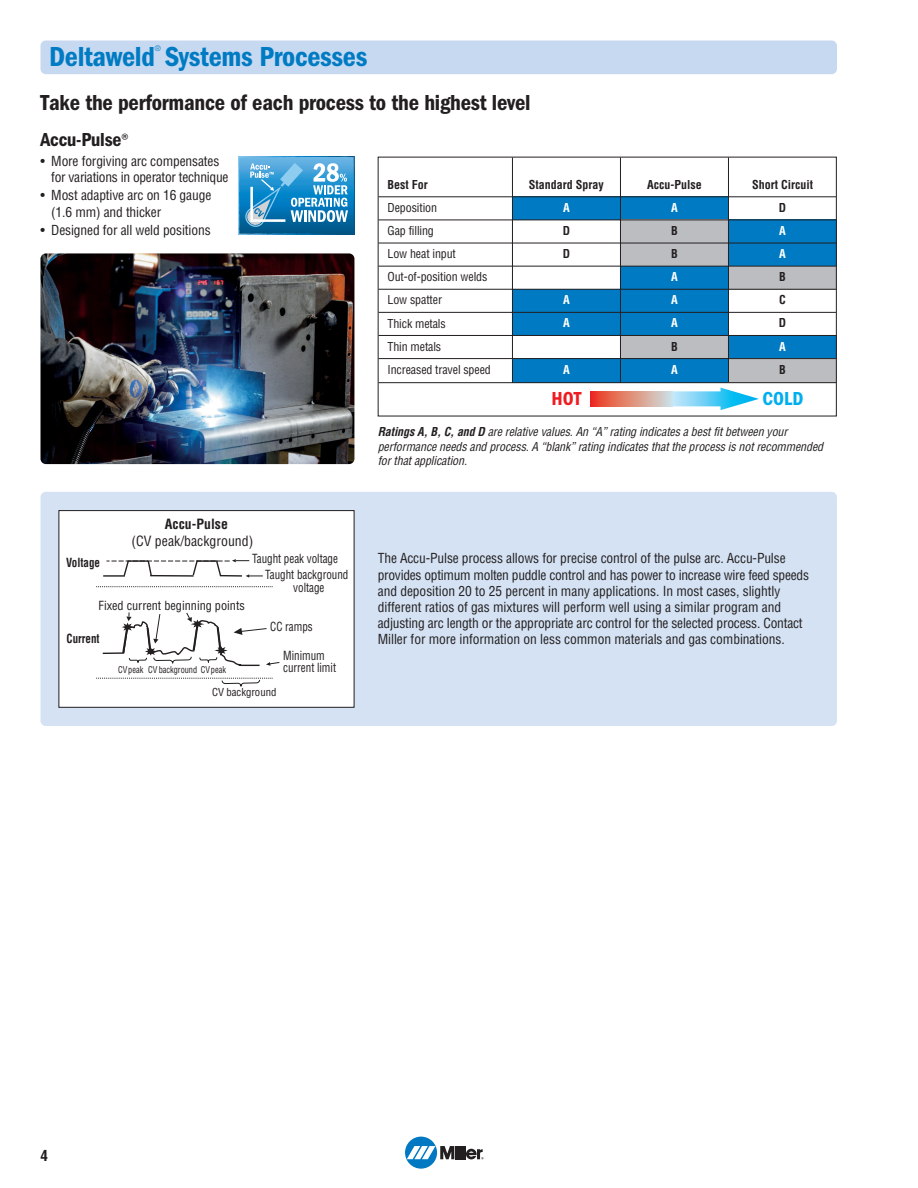
<style>
.page{position:relative;width:918px;height:1188px;background:#fff}
.page>*{position:absolute;margin:0;border:0;box-sizing:border-box;transform-origin:0 0}
.t1{font:28.5px "ITC Franklin Gothic Std Dm Cd";letter-spacing:-.01em;color:#007bc3}
.t2{font:22.5px "ITC Franklin Gothic Std Dm Cd";letter-spacing:-.01em;color:#231f20}
.t3{font:19.5px "ITC Franklin Gothic Std Dm Cd";letter-spacing:-.01em;color:#231f20}
.t4{font:19.5px "ITC Franklin Gothic Std Dm Cd";color:#00aeef}
.t5{font:19.5px "ITC Franklin Gothic Std Dm Cd";color:#ee1d23}
.t6{font:700 condensed 15px "Helvetica";color:#231f20}
.t7{font:condensed 13.8px "Helvetica";color:#231f20}
.t8{font:700 condensed 13.8px "Helvetica";color:#231f20}
.t9{font:condensed 13.5px/16.2px "Helvetica";letter-spacing:-.01em;color:#231f20}
.t10{font:condensed 12.3px/15.8px "Helvetica";color:#231f20;scale:.9 1}
.t11{font:condensed 12.3px "Helvetica";color:#231f20}
.t12{font:700 condensed 12.3px "Helvetica";color:#231f20;scale:.9 1}
.t13{font:italic condensed 12px/14.4px "Helvetica";color:#231f20}
.t14{font:condensed 12px/23.1px "Helvetica";letter-spacing:-.01em;color:#231f20}
.t15{font:700 condensed 12px/23.1px "Helvetica";color:#231f20}
.t16{font:700 condensed 12px/23.1px "Helvetica";color:#fff}
.t17{font:condensed 10.8px "Helvetica";color:#231f20}
.t18{font:condensed 9.15px "Helvetica";color:#231f20;scale:.9 1}
.t19{font:condensed 7.5px "Helvetica";color:#007bc3}
.s1{font-family:"ITC Franklin Gothic Std";font-size:15px}
.s2{font-weight:700}
</style>
<div class="page">
<div style="left:40px;top:492px;width:797px;height:234px;background:#d4e2f3;border-radius:5px"></div>
<div style="left:512px;top:197px;width:216px;height:23px;background:#007bc3"></div>
<div style="left:620px;top:220px;width:108px;height:23px;background:#bcbdc0"></div>
<div style="left:729px;top:220px;width:108px;height:23px;background:#007bc3"></div>
<div style="left:620px;top:243px;width:108px;height:23px;background:#bcbdc0"></div>
<div style="left:729px;top:243px;width:108px;height:23px;background:#007bc3"></div>
<div style="left:620px;top:266px;width:108px;height:23px;background:#007bc3"></div>
<div style="left:729px;top:266px;width:108px;height:23px;background:#bcbdc0"></div>
<div style="left:512px;top:289px;width:216px;height:23px;background:#007bc3"></div>
<div style="left:512px;top:312px;width:216px;height:23px;background:#007bc3"></div>
<div style="left:620px;top:335px;width:108px;height:24px;background:#bcbdc0"></div>
<div style="left:729px;top:335px;width:108px;height:24px;background:#007bc3"></div>
<div style="left:512px;top:359px;width:216px;height:24px;background:#007bc3"></div>
<div style="left:729px;top:359px;width:108px;height:24px;background:#bcbdc0"></div>
<div style="left:405px;top:1137px;width:32px;height:32px;background:#0079c2;border-radius:50%"></div>
<svg style="left:407px;top:1146px;width:76px;height:13px"></svg>
<div style="left:40px;top:40px;width:797px;height:34px;background:#c6d9f0;border-radius:5px"></div>
<img style="left:40px;top:253px;width:314px;height:211px;border-radius:5px">
<div style="left:59px;top:511px;width:295px;height:196px;background:#fff"></div>
<hr style="left:103px;top:652px;width:21px;height:2px;background:#231f20">
<hr style="left:103px;top:575px;width:22px;height:2px;background:#231f20">
<svg style="left:96px;top:586px;width:177px;height:1px"></svg>
<svg style="left:106px;top:559px;width:157px;height:19px"></svg>
<svg style="left:121px;top:612px;width:159px;height:54px"></svg>
<svg style="left:96px;top:678px;width:177px;height:9px"></svg>
<div style="left:59px;top:510px;width:295px;height:198px;border:1px solid #231f20"></div>
<hr style="left:512px;top:157px;width:1px;height:225px;background:#231f20">
<hr style="left:728px;top:157px;width:1px;height:225px;background:#231f20">
<hr style="left:620px;top:157px;width:1px;height:225px;background:#231f20">
<hr style="left:379px;top:220px;width:457px;height:1px;background:#231f20">
<hr style="left:379px;top:243px;width:457px;height:1px;background:#231f20">
<hr style="left:379px;top:266px;width:457px;height:1px;background:#231f20">
<hr style="left:379px;top:289px;width:457px;height:1px;background:#231f20">
<hr style="left:379px;top:312px;width:457px;height:1px;background:#231f20">
<hr style="left:379px;top:335px;width:457px;height:1px;background:#231f20">
<hr style="left:379px;top:358px;width:457px;height:1px;background:#231f20">
<hr style="left:379px;top:382px;width:457px;height:1px;background:#231f20">
<hr style="left:379px;top:196px;width:457px;height:1px;background:#231f20">
<svg style="left:672px;top:388px;width:87px;height:22px"></svg>
<svg style="left:590px;top:391px;width:83px;height:15px"></svg>
<svg style="left:238px;top:156px;width:116px;height:79px"></svg>
<p class="t19" style="left:155px;top:45px;width:7px">®</p>
<h1 class="t1" style="left:49px;top:47px;width:320px">Deltaweld Systems Processes</h1>
<h2 class="t2" style="left:41px;top:95px;width:492px">Take the performance of each process to the highest level</h2>
<h3 class="t3" style="left:40px;top:133px;width:94px">Accu-Pulse<span class="s1">®</span></h3>
<p class="t9" style="left:51px;top:154px;width:179px;text-indent:-11px">• More forgiving arc compensates for variations in operator technique</p>
<p class="t9" style="left:51px;top:188px;width:162px;text-indent:-11px">• Most adaptive arc on 16 gauge (1.6 mm) and thicker</p>
<p class="t9" style="left:40px;top:223px;width:172px">• Designed for all weld positions</p>
<p class="t15" style="left:388px;top:174px;width:42px">Best For</p>
<p class="t14" style="left:388px;top:197px;width:105px">Deposition<br>Gap filling<br>Low heat input<br>Out-of-position welds<br>Low spatter<br>Thick metals<br>Thin metals<br>Increased travel speed</p>
<p class="t15" style="left:529px;top:174px;width:76px">Standard Spray</p>
<p class="t16" style="left:563px;top:197px;width:8px">A</p>
<p class="t15" style="left:563px;top:220px;width:9px">D<br>D</p>
<p class="t16" style="left:563px;top:290px;width:8px">A<br>A</p>
<p class="t16" style="left:563px;top:359px;width:8px">A</p>
<p class="t15" style="left:647px;top:174px;width:56px">Accu-Pulse</p>
<p class="t16" style="left:671px;top:197px;width:8px">A</p>
<p class="t15" style="left:671px;top:220px;width:8px">B<br>B</p>
<p class="t16" style="left:671px;top:267px;width:8px;text-align:justify">A A A</p>
<p class="t15" style="left:671px;top:336px;width:8px">B</p>
<p class="t16" style="left:671px;top:359px;width:8px">A</p>
<p class="t15" style="left:752px;top:174px;width:63px;text-align:center">Short Circuit<br>D</p>
<p class="t16" style="left:779px;top:220px;width:8px">A<br>A</p>
<p class="t15" style="left:779px;top:267px;width:9px;text-align:justify">B C D</p>
<p class="t16" style="left:779px;top:336px;width:8px">A</p>
<p class="t15" style="left:779px;top:359px;width:8px">B</p>
<h3 class="t5" style="left:552px;top:392px;width:31px">HOT</h3>
<h3 class="t4" style="left:763px;top:392px;width:42px">COLD</h3>
<p class="t12" style="left:66px;top:558px;width:39px">Voltage</p>
<p class="t8" style="left:165px;top:519px;width:65px">Accu-Pulse</p>
<p class="t7" style="left:132px;top:536px;width:123px">(CV peak/background)</p>
<p class="t10" style="left:265px;top:552px;width:94px;text-indent:-13px">Taught peak voltage<br>Taught background</p>
<p class="t10" style="left:293px;top:580px;width:36px">voltage</p>
<p class="t11" style="left:99px;top:600px;width:148px">Fixed current beginning points</p>
<p class="t12" style="left:67px;top:634px;width:38px">Current</p>
<p class="t18" style="left:118px;top:666px;width:30px">CV peak</p>
<p class="t18" style="left:148px;top:666px;width:88px">CV background CV peak</p>
<p class="t10" style="left:270px;top:620px;width:49px">CC ramps</p>
<p class="t10" style="left:283px;top:650px;width:60px;line-height:12.3px">Minimum current limit</p>
<p class="t17" style="left:212px;top:688px;width:66px">CV background</p>
<p class="t13" style="left:378px;top:426px;width:449px"><span class="s2">Ratings A,B,C,and D</span> are relative values.An “A”rating indicates a bestfitbetween your performance needs and process.A “blank ”rating indicates thatthe process is notrecommended forthatapplication.</p>
<p class="t9" style="left:378px;top:552px;width:433px">The Accu-Pulse process allows for precise control of the pulse arc. Accu-Pulse provides optimum molten puddle control and has power to increase wire feed speeds and deposition 20 to 25 percent in many applications. In most cases, slightly different ratios of gas mixtures will perform well using a similar program and adjusting arc length or the appropriate arc control for the selected process. Contact Miller for more information on less common materials and gas combinations.</p>
<p class="t6" style="left:40px;top:1150px;width:9px">4</p>
</div>
